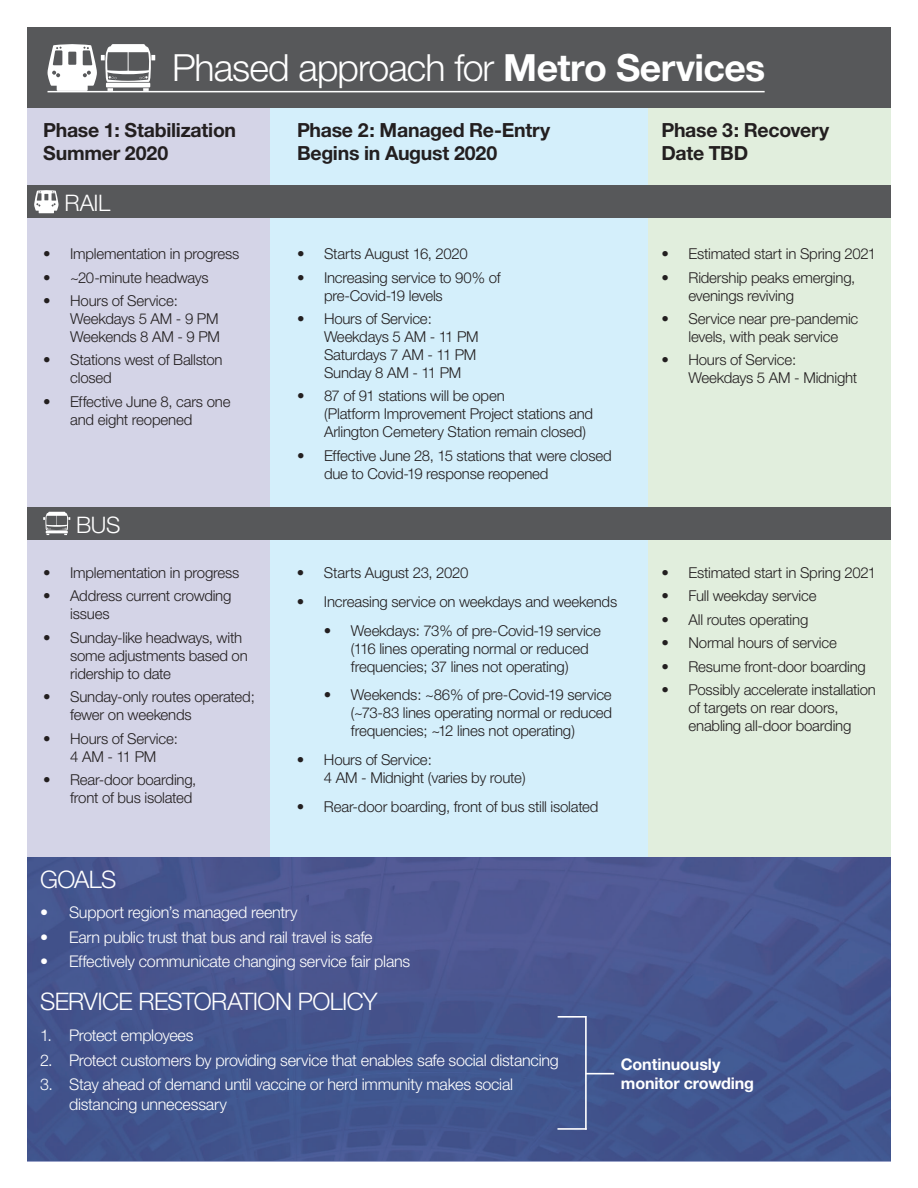
<style>
.page{position:relative;width:918px;height:1188px;background:#fff}
.page>*{position:absolute;margin:0;border:0;box-sizing:border-box;transform-origin:0 0}
.t1{font:300 37.5px "Helvetica Neue";letter-spacing:-.025em;color:#fff}
.t2{font:300 24.15px "Helvetica Neue";letter-spacing:-.025em;color:#fff}
.t3{font:300 22.8px "Helvetica Neue";letter-spacing:-.025em;color:#fff}
.t4{font:700 19.5px/23.4px "Helvetica Neue";letter-spacing:-.015em;color:#231f20}
.t5{font:300 16.2px/19.4px "Helvetica Neue";letter-spacing:-.015em;color:#fff}
.t6{font:700 16.2px/19.4px "Helvetica Neue";letter-spacing:-.01em;color:#fff}
.t7{font:300 15px/18px "Helvetica Neue";letter-spacing:-.015em;color:#231f20}
.s1{font-weight:700}
</style>
<div class="page">
<img style="left:27px;top:856px;width:864px;height:305px">
<div style="left:270px;top:108px;width:378px;height:748px;background:#d4effb"></div>
<div style="left:648px;top:108px;width:243px;height:748px;background:#e1eedd"></div>
<div style="left:27px;top:108px;width:243px;height:748px;background:#d4d4e7"></div>
<div style="left:27px;top:27px;width:864px;height:81px;background:#57585a"></div>
<svg style="left:48px;top:44px;width:107px;height:47px"></svg>
<hr style="left:48px;top:91px;width:717px;height:1px;background:#fff">
<hr style="left:585px;top:1016px;width:2px;height:114px;background:#fff">
<hr style="left:558px;top:1016px;width:28px;height:2px;background:#fff">
<svg style="left:587px;top:1073px;width:27px;height:1px"></svg>
<hr style="left:557px;top:1128px;width:30px;height:2px;background:#fff">
<div style="left:27px;top:185px;width:864px;height:33px;background:#57585a"></div>
<div style="left:27px;top:507px;width:864px;height:33px;background:#57585a"></div>
<svg style="left:34px;top:190px;width:25px;height:23px"></svg>
<svg style="left:43px;top:512px;width:27px;height:23px"></svg>
<h1 class="t1" style="left:172px;top:44px;width:595px">Phased approach for <span class="s1">Metro Services</span></h1>
<h3 class="t4" style="left:43px;top:118px;width:195px">Phase 1: Stabilization<br>Summer 2020</h3>
<h3 class="t4" style="left:297px;top:118px;width:255px">Phase 2: Managed Re-Entry<br>Begins in August 2020</h3>
<h3 class="t4" style="left:662px;top:118px;width:169px">Phase 3: Recovery<br>Date TBD</h3>
<h3 class="t3" style="left:65px;top:189px;width:47px">RAIL</h3>
<p class="t7" style="left:43px;top:244px;width:198px">• Implementation in progress</p>
<p class="t7" style="left:43px;top:268px;width:167px">• ~20-minute headways</p>
<p class="t7" style="left:70px;top:291px;width:151px;text-indent:-27px">• Hours of Service:<br>Weekdays 5 AM - 9 PM<br>Weekends 8 AM - 9 PM</p>
<p class="t7" style="left:70px;top:351px;width:154px;text-indent:-27px">• Stations west of Ballston closed</p>
<p class="t7" style="left:70px;top:392px;width:162px;text-indent:-27px">• Effective June 8, cars one and eight reopened</p>
<h3 class="t3" style="left:76px;top:511px;width:46px">BUS</h3>
<p class="t7" style="left:43px;top:563px;width:198px">• Implementation in progress</p>
<p class="t7" style="left:70px;top:587px;width:163px;text-indent:-27px">• Address current crowding issues</p>
<p class="t7" style="left:70px;top:628px;width:179px;text-indent:-27px">• Sunday-like headways, with some adjustments based on ridership to date</p>
<p class="t7" style="left:70px;top:688px;width:186px;text-indent:-27px">• Sunday-only routes operated; fewer on weekends</p>
<p class="t7" style="left:43px;top:729px;width:136px;text-align:center">• Hours of Service:<br>4 AM - 11 PM</p>
<p class="t7" style="left:43px;top:770px;width:155px;text-align:right">• Rear-door boarding, front of bus isolated</p>
<p class="t7" style="left:297px;top:244px;width:172px">• Starts August 16, 2020</p>
<p class="t7" style="left:324px;top:268px;width:178px;text-indent:-27px">• Increasing service to 90% of pre-Covid-19 levels</p>
<p class="t7" style="left:324px;top:309px;width:156px;text-indent:-27px">• Hours of Service:<br>Weekdays 5 AM - 11 PM<br>Saturdays 7 AM - 11 PM<br>Sunday 8 AM - 11 PM</p>
<p class="t7" style="left:324px;top:387px;width:271px;text-indent:-27px">• 87 of 91 stations will be open<br>(Platform Improvement Project stations and<br>Arlington Cemetery Station remain closed)</p>
<p class="t7" style="left:324px;top:446px;width:289px;text-indent:-27px">• Effective June 28, 15 stations that were closed due to Covid-19 response reopened</p>
<p class="t7" style="left:297px;top:563px;width:173px">• Starts August 23, 2020</p>
<p class="t7" style="left:297px;top:592px;width:322px">• Increasing service on weekdays and weekends</p>
<p class="t7" style="left:351px;top:621px;width:252px;text-indent:-27px">• Weekdays: 73% of pre-Covid-19 service (116 lines operating normal or reduced frequencies; 37 lines not operating)</p>
<p class="t7" style="left:351px;top:686px;width:263px;text-align:justify;text-indent:-27px">• Weekends: ~86% of pre-Covid-19 service (~73-83 lines operating normal or reduced frequencies; ~12 lines not operating)</p>
<p class="t7" style="left:324px;top:751px;width:203px;text-indent:-27px">• Hours of Service:<br>4 AM - Midnight (varies by route)</p>
<p class="t7" style="left:297px;top:797px;width:303px">• Rear-door boarding, front of bus still isolated</p>
<p class="t7" style="left:662px;top:244px;width:216px">• Estimated start in Spring 2021</p>
<p class="t7" style="left:688px;top:268px;width:168px;text-indent:-27px">• Ridership peaks emerging, evenings reviving</p>
<p class="t7" style="left:662px;top:309px;width:198px;text-align:center">• Service near pre-pandemic levels, with peak service</p>
<p class="t7" style="left:688px;top:351px;width:170px;text-indent:-27px">• Hours of Service:<br>Weekdays 5 AM - Midnight</p>
<p class="t7" style="left:662px;top:563px;width:216px">• Estimated start in Spring 2021</p>
<p class="t7" style="left:662px;top:587px;width:156px">• Full weekday service</p>
<p class="t7" style="left:662px;top:610px;width:148px">• All routes operating</p>
<p class="t7" style="left:662px;top:634px;width:177px">• Normal hours of service</p>
<p class="t7" style="left:662px;top:657px;width:206px">• Resume front-door boarding</p>
<p class="t7" style="left:688px;top:680px;width:189px;text-indent:-27px">• Possibly accelerate installation of targets on rear doors, enabling all-door boarding</p>
<h2 class="t2" style="left:40px;top:864px;width:78px">GOALS</h2>
<p class="t5" style="left:40px;top:902px;width:259px">• Support region’s managed reentry</p>
<p class="t5" style="left:40px;top:927px;width:334px">• Earn public trust that bus and rail travel is safe</p>
<p class="t5" style="left:40px;top:952px;width:372px">• Effectively communicate changing service fair plans</p>
<h2 class="t2" style="left:40px;top:987px;width:339px">SERVICE RESTORATION POLICY</h2>
<p class="t5" style="left:40px;top:1025px;width:155px">1. Protect employees</p>
<p class="t5" style="left:40px;top:1050px;width:520px">2. Protect customers by providing service that enables safe social distancing</p>
<p class="t5" style="left:69px;top:1075px;width:446px;text-indent:-29px">3. Stay ahead of demand until vaccine or herd immunity makes social distancing unnecessary</p>
<p class="t6" style="left:621px;top:1054px;width:135px">Continuously monitor crowding</p>
</div>
